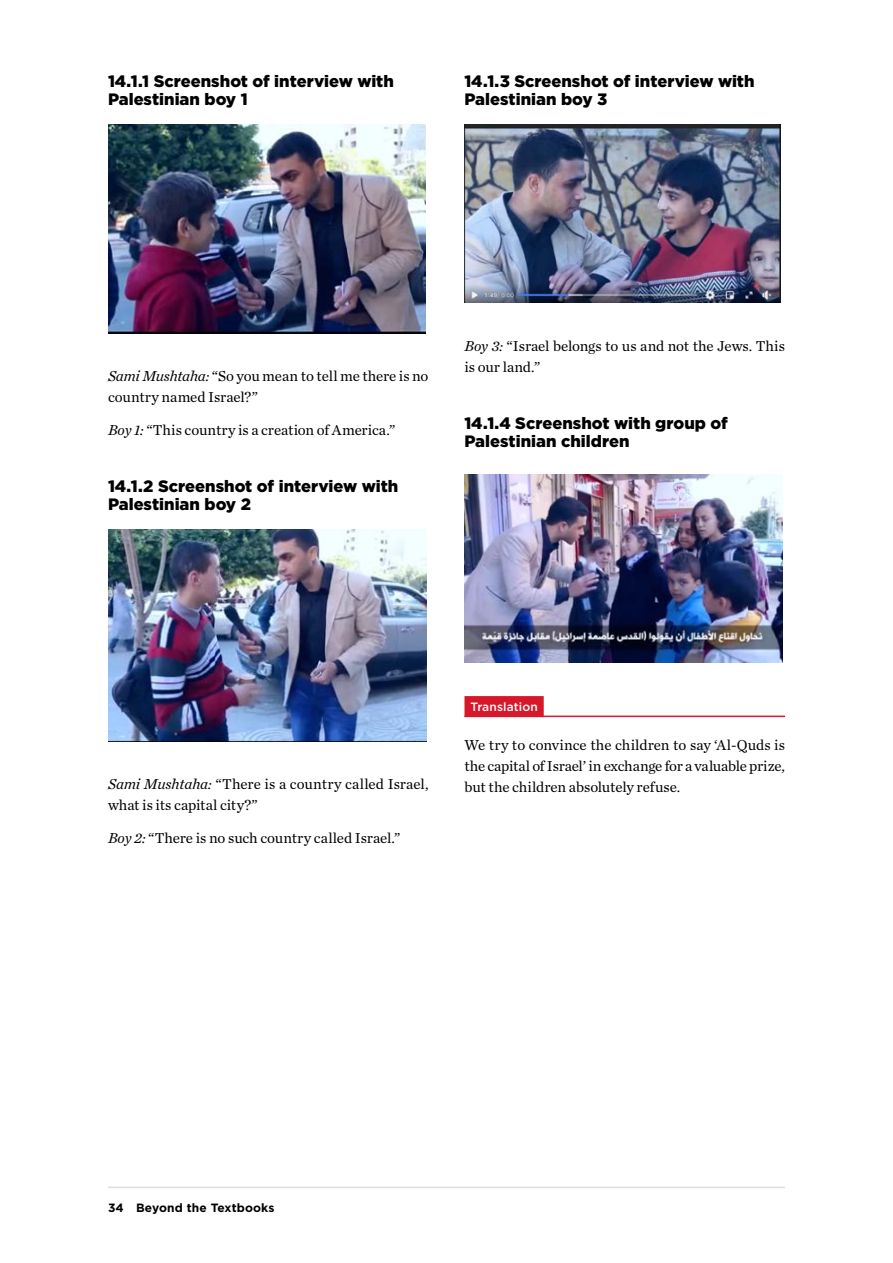
<style>
.page{position:relative;width:893px;height:1263px;background:#fff}
.page>*{position:absolute;margin:0;border:0;box-sizing:border-box;transform-origin:0 0}
.Heading_-_Smallest{font:900 16.5px/18px "Gotham";color:#000}
.Paragraph_-_Singular{font:15px/21px "Chronicle Text G1";letter-spacing:-.005em;color:#000}
.t1{font:700 12px "Gotham";letter-spacing:.01em;color:#000}
.Tag_-_Underline___NE{font:500 12px "Gotham";letter-spacing:.01em;color:#fff}
.s1{font-style:italic}
</style>
<div class="page">
<hr style="left:108px;top:1187px;width:677px;height:1px;background:#dcddde">
<hr style="left:464px;top:716px;width:321px;height:1px;background:#d7182a">
<div style="left:464px;top:696px;width:80px;height:21px;background:#d7182a"></div>
<img style="left:108px;top:125px;width:317px;height:209px">
<img style="left:108px;top:530px;width:319px;height:211px">
<img style="left:464px;top:125px;width:317px;height:178px">
<img style="left:464px;top:474px;width:319px;height:189px">
<p class="Heading_-_Smallest" style="left:108px;top:72px;width:288px">14.1.1 Screenshot of interview with<br>Palestinian boy 1</p>
<p class="Heading_-_Smallest" style="left:464px;top:72px;width:292px">14.1.3 Screenshot of interview with<br>Palestinian boy 3</p>
<p class="Paragraph_-_Singular" style="left:108px;top:365px;width:322px"><span class="s1">Sami Mushtaha:</span> “So you mean to tell me there is no country named Israel?”</p>
<p class="Paragraph_-_Singular" style="left:108px;top:419px;width:289px"><span class="s1">Boy 1:</span> “This country is a creation of America.”</p>
<p class="Heading_-_Smallest" style="left:108px;top:477px;width:292px">14.1.2 Screenshot of interview with<br>Palestinian boy 2</p>
<p class="Paragraph_-_Singular" style="left:464px;top:335px;width:322px"><span class="s1">Boy 3:</span> “Israel belongs to us and not the Jews. This is our land.”</p>
<p class="Heading_-_Smallest" style="left:464px;top:414px;width:265px">14.1.4 Screenshot with group of<br>Palestinian children</p>
<p class="Paragraph_-_Singular" style="left:108px;top:773px;width:322px"><span class="s1">Sami Mushtaha:</span> “There is a country called Israel, what is its capital city?”</p>
<p class="Paragraph_-_Singular" style="left:108px;top:827px;width:294px"><span class="s1">Boy 2:</span> “There is no such country called Israel.”</p>
<p class="Tag_-_Underline___NE" style="left:470px;top:700px;width:69px">Translation</p>
<p class="Paragraph_-_Singular" style="left:464px;top:734px;width:322px;text-align:justify">We try to convince the children to say ‘Al-Quds is the capital of Israel’ in exchange for a valuable prize, but the children absolutely refuse.</p>
<p class="t1" style="left:108px;top:1201px;width:168px">34 Beyond the Textbooks</p>
</div>
